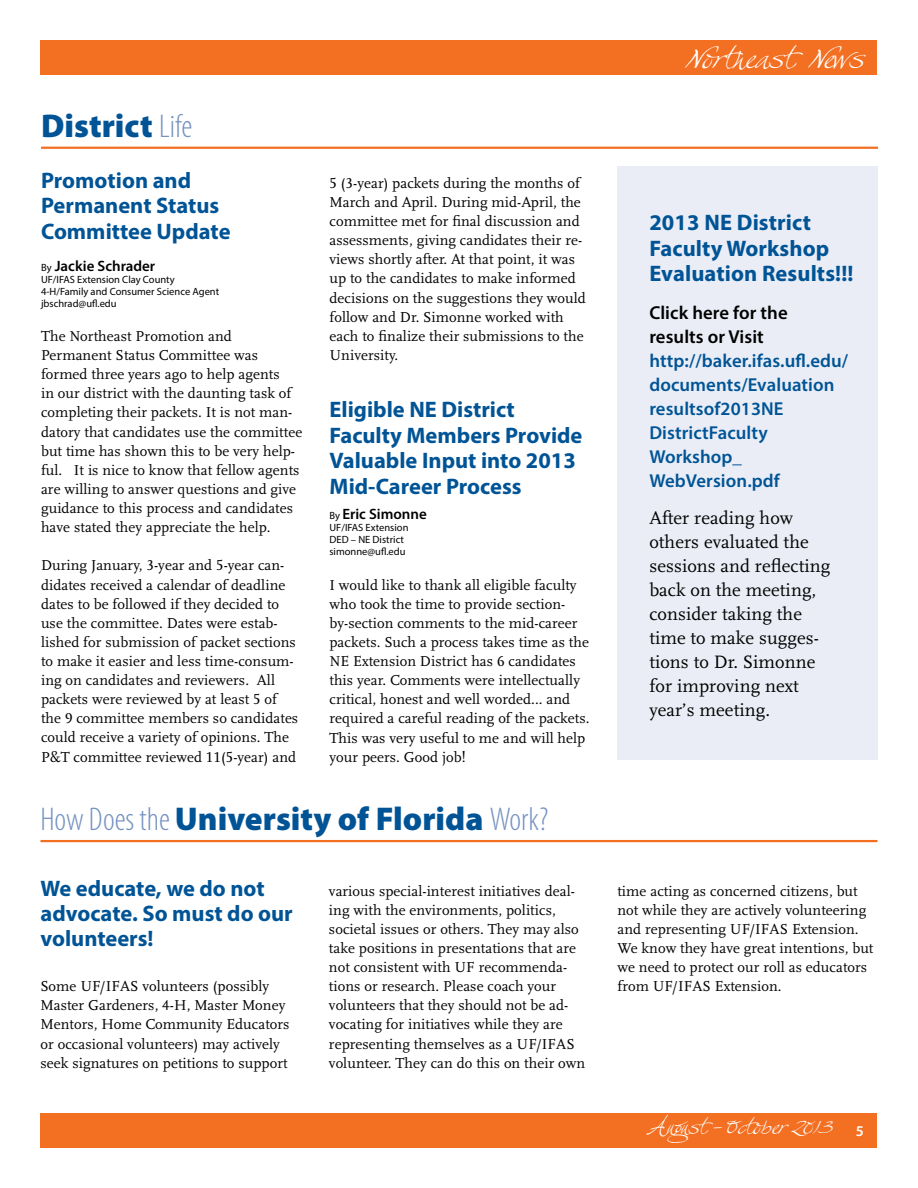
<style>
.page{position:relative;width:918px;height:1188px;background:#fff}
.page>*{position:absolute;margin:0;border:0;box-sizing:border-box;transform-origin:0 0}
.t1{font:900 33px "Myriad Pro";color:#005496}
.t2{font:27px "Swan Song";color:#fff}
.t3{font:700 22.5px/25.5px "Myriad Pro";color:#005496}
.t4{font:19.5px "Swan Song";color:#fff}
.t5{font:18.75px/24px "Scala LF";letter-spacing:.005em;color:#000}
.t6{font:600 18.75px/24px "Myriad Pro";letter-spacing:.005em;color:#005496}
.t7{font:600 18.75px/24px "Myriad Pro";letter-spacing:.005em;color:#000}
.t8{font:15px/19.2px "Scala LF";letter-spacing:.005em;color:#000}
.t9{font:600 15px "Myriad Pro";color:#000}
.t10{font:600 15px "Myriad Pro";color:#fff}
.t11{font:10.5px/12px "Myriad Pro";color:#000}
.s1{font-weight:300;font-stretch:condensed;color:#7592c1}
.s2{font-weight:400;font-size:10.5px}
</style>
<div class="page">
<div style="left:40px;top:1113px;width:838px;height:35px;background:#f36f21"></div>
<div style="left:40px;top:40px;width:838px;height:35px;background:#f36f21"></div>
<hr style="left:40px;top:840px;width:838px;height:2px;background:#f36f21">
<hr style="left:41px;top:147px;width:837px;height:2px;background:#f36f21">
<div style="left:617px;top:166px;width:261px;height:594px;background:#eaedf5"></div>
<h1 class="t1" style="left:41px;top:104px;width:153px">District <span class="s1">Life</span></h1>
<h3 class="t3" style="left:41px;top:167px;width:191px">Promotion and<br>Permanent Status<br>Committee Update</h3>
<p class="t9" style="left:41px;top:257px;width:116px"><span class="s2">By</span> Jackie Schrader</p>
<p class="t11" style="left:41px;top:273px;width:180px">UF/IFAS Extension Clay County<br>4-H/Family and Consumer Science Agent jbschrad@ufl.edu</p>
<p class="t8" style="left:41px;top:327px;width:263px">The Northeast Promotion and Permanent Status Committee was formed three years ago to help agents<br>in our district with the daunting task of completing their packets. It is not man&shy;datory that candidates use the committee but time has shown this to be very help&shy;ful. It is nice to know that fellow agents are willing to answer questions and give guidance to this process and candidates have stated they appreciate the help.</p>
<p class="t8" style="left:41px;top:556px;width:259px">During January, 3-year and 5-year can&shy;didates received a calendar of deadline dates to be followed if they decided to use the committee. Dates were estab&shy;lished for submission of packet sections to make it easier and less time-consum&shy;ing on candidates and reviewers. All packets were reviewed by at least 5 of the 9 committee members so candidates could receive a variety of opinions. The P&amp;T committee reviewed 11(5-year) and</p>
<p class="t8" style="left:330px;top:174px;width:258px">5 (3-year) packets during the months of March and April. During mid-April, the committee met for final discussion and assessments, giving candidates their re&shy;views shortly after. At that point, it was up to the candidates to make informed decisions on the suggestions they would follow and Dr. Simonne worked with each to finalize their submissions to the University.</p>
<h3 class="t3" style="left:330px;top:396px;width:254px">Eligible NE District<br>Faculty Members Provide<br>Valuable Input into 2013<br>Mid-Career Process</h3>
<p class="t9" style="left:330px;top:505px;width:99px"><span class="s2">By</span> Eric Simonne</p>
<p class="t11" style="left:330px;top:522px;width:81px">UF/IFAS Extension<br>DED – NE District simonne@ufl.edu</p>
<p class="t8" style="left:330px;top:575px;width:262px">I would like to thank all eligible faculty who took the time to provide section&shy;by-section comments to the mid-career packets. Such a process takes time as the NE Extension District has 6 candidates this year. Comments were intellectually critical, honest and well worded... and required a careful reading of the packets.<br>This was very useful to me and will help your peers. Good job!</p>
<h1 class="t1" style="left:40px;top:797px;width:510px"><span class="s1">How Does the</span> University of Florida <span class="s1">Work?</span></h1>
<h2 class="t2" style="left:685px;top:42px;width:181px">Northeast News</h2>
<h3 class="t3" style="left:649px;top:209px;width:206px">2013 NE District<br>Faculty Workshop<br>Evaluation Results!!!</h3>
<p class="t7" style="left:649px;top:300px;width:140px">Click here for the results or Visit</p>
<p class="t6" style="left:649px;top:348px;width:200px">http://baker.ifas.ufl.edu/ documents/Evaluation resultsof2013NE<br>DistrictFaculty<br>Workshop_<br>WebVersion.pdf</p>
<p class="t5" style="left:649px;top:507px;width:182px">After reading how others evaluated the sessions and reflecting back on the meeting, consider taking the time to make sugges&shy;tions to Dr. Simonne for improving next year’s meeting.</p>
<h3 class="t3" style="left:40px;top:874px;width:254px">We educate, we do not advocate. So must do our volunteers!</h3>
<p class="t8" style="left:40px;top:977px;width:251px">Some UF/IFAS volunteers (possibly Master Gardeners, 4-H, Master Money Mentors, Home Community Educators or occasional volunteers) may actively seek signatures on petitions to support</p>
<p class="t8" style="left:329px;top:881px;width:258px">various special-interest initiatives deal&shy;ing with the environments, politics, societal issues or others. They may also take positions in presentations that are not consistent with UF recommenda&shy;tions or research. Please coach your volunteers that they should not be ad&shy;vocating for initiatives while they are representing themselves as a UF/IFAS volunteer. They can do this on their own</p>
<p class="t8" style="left:617px;top:881px;width:258px">time acting as concerned citizens, but not while they are actively volunteering and representing UF/IFAS Extension.<br>We know they have great intentions, but we need to protect our roll as educators from UF/IFAS Extension.</p>
<h3 class="t4" style="left:647px;top:1114px;width:189px">August – October 2013</h3>
<p class="t10" style="left:856px;top:1121px;width:10px">5</p>
</div>
